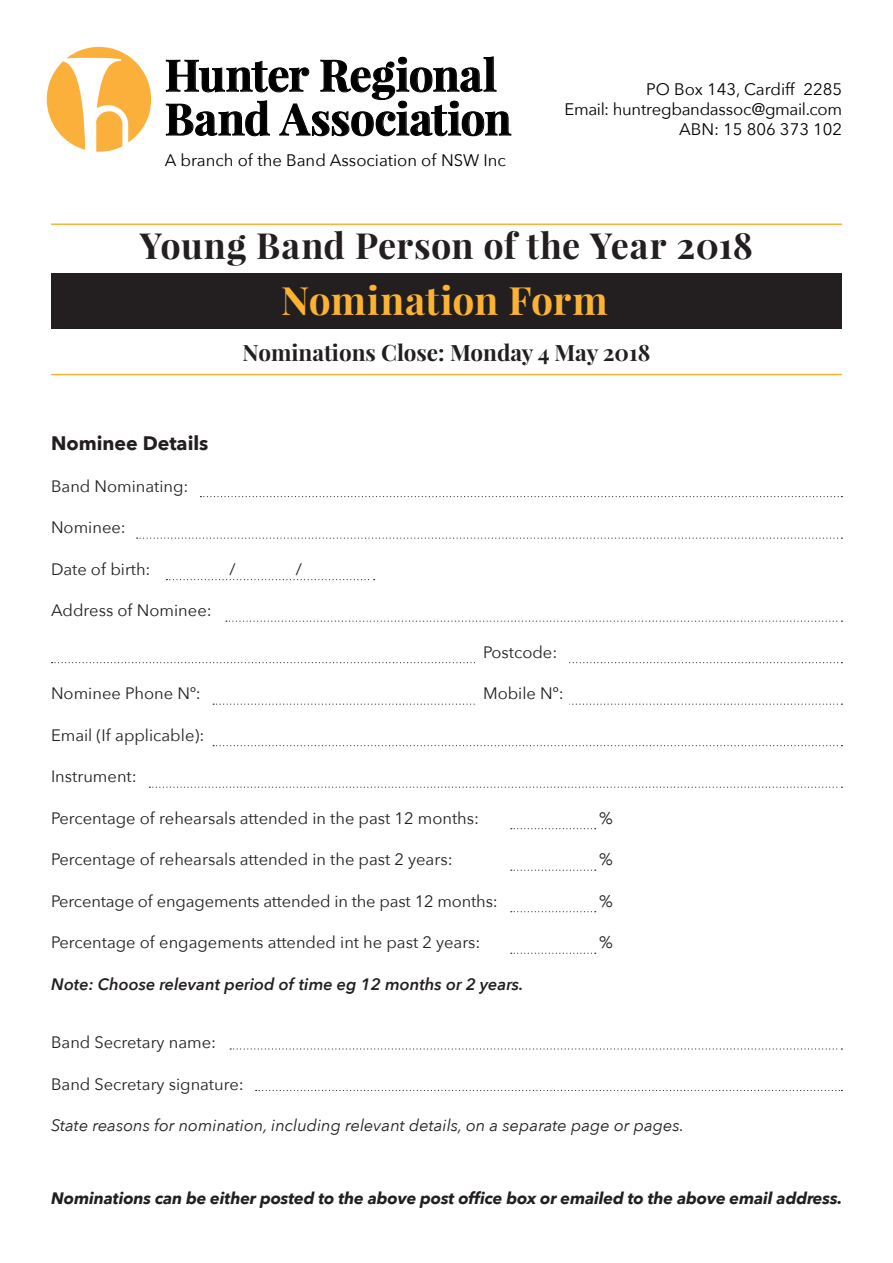
<style>
.page{position:relative;width:893px;height:1263px;background:#fff}
.page>*{position:absolute;margin:0;border:0;box-sizing:border-box;transform-origin:0 0}
.t1{font:700 43.8px/43.8px "Playfair Display";letter-spacing:-.005em;color:#000}
.t2{font:700 39px "Playfair Display";letter-spacing:-.005em;color:#fcb333}
.t3{font:700 36px "Playfair Display";letter-spacing:.005em;color:#231f20}
.t4{font:700 22.5px "Playfair Display";color:#231f20}
.t5{font:700 19.5px "Avenir Next";color:#231f20}
.t6{font:16.65px/20px "Avenir Next";color:#000;text-align:right}
.t7{font:16.5px "Avenir Next";color:#231f20}
.t8{font:italic 700 16.5px "Avenir Next";letter-spacing:-.01em;color:#231f20}
.t9{font:italic 16.5px "Avenir Next";color:#231f20}
.t10{font:italic 600 16.5px "Avenir Next";color:#231f20}
</style>
<div class="page">
<svg style="left:166px;top:56px;width:345px;height:80px"></svg>
<svg style="left:47px;top:47px;width:104px;height:105px"></svg>
<div style="left:51px;top:273px;width:791px;height:55px;background:#231f20"></div>
<svg style="left:200px;top:496px;width:642px;height:1px"></svg>
<svg style="left:137px;top:538px;width:705px;height:1px"></svg>
<svg style="left:166px;top:579px;width:209px;height:1px"></svg>
<svg style="left:226px;top:621px;width:616px;height:1px"></svg>
<svg style="left:52px;top:662px;width:790px;height:1px"></svg>
<svg style="left:213px;top:704px;width:629px;height:1px"></svg>
<svg style="left:213px;top:745px;width:629px;height:1px"></svg>
<svg style="left:149px;top:787px;width:693px;height:1px"></svg>
<svg style="left:511px;top:828px;width:85px;height:1px"></svg>
<svg style="left:511px;top:870px;width:85px;height:1px"></svg>
<svg style="left:511px;top:911px;width:85px;height:1px"></svg>
<svg style="left:511px;top:953px;width:85px;height:1px"></svg>
<svg style="left:230px;top:1048px;width:612px;height:1px"></svg>
<svg style="left:256px;top:1090px;width:586px;height:1px"></svg>
<hr style="left:51px;top:223px;width:791px;height:2px;background:#fcb333">
<hr style="left:51px;top:374px;width:791px;height:1px;background:#fcb333">
<hr style="left:476px;top:661px;width:91px;height:3px;background:#fff">
<hr style="left:476px;top:703px;width:93px;height:3px;background:#fff">
<h1 class="t1" style="left:165px;top:53px;width:348px">Hunter Regional<br>Band Association</h1>
<p class="t6" style="left:165px;top:149px;width:342px">A branch of the Band Association of NSW Inc</p>
<p class="t6" style="left:564px;top:78px;width:279px">PO Box 143, Cardiff 2285<br>Email: huntregbandassoc@gmail.com<br>ABN: 15 806 373 102</p>
<p class="t3" style="left:140px;top:223px;width:614px">Young Band Person of the Year 2018</p>
<p class="t2" style="left:281px;top:276px;width:328px">Nomination Form</p>
<p class="t4" style="left:243px;top:338px;width:409px">Nominations Close: Monday 4 May 2018</p>
<p class="t5" style="left:51px;top:427px;width:159px">Nominee Details</p>
<p class="t7" style="left:51px;top:472px;width:139px">Band Nominating:</p>
<p class="t7" style="left:51px;top:514px;width:76px">Nominee:</p>
<p class="t7" style="left:51px;top:555px;width:101px">Date of birth:</p>
<p class="t7" style="left:230px;top:555px;width:8px">/</p>
<p class="t7" style="left:296px;top:555px;width:8px">/</p>
<p class="t7" style="left:51px;top:597px;width:162px">Address of Nominee:</p>
<p class="t7" style="left:483px;top:638px;width:76px">Postcode:</p>
<p class="t7" style="left:51px;top:680px;width:151px">Nominee Phone Nº:</p>
<p class="t7" style="left:483px;top:680px;width:82px">Mobile Nº:</p>
<p class="t7" style="left:51px;top:721px;width:155px">Email (If applicable):</p>
<p class="t7" style="left:51px;top:763px;width:87px">Instrument:</p>
<p class="t7" style="left:51px;top:804px;width:430px">Percentage of rehearsals attended in the past 12 months:</p>
<p class="t7" style="left:599px;top:804px;width:15px">%</p>
<p class="t7" style="left:51px;top:846px;width:403px">Percentage of rehearsals attended in the past 2 years:</p>
<p class="t7" style="left:599px;top:846px;width:15px">%</p>
<p class="t7" style="left:51px;top:887px;width:448px">Percentage of engagements attended in the past 12 months:</p>
<p class="t7" style="left:599px;top:887px;width:15px">%</p>
<p class="t7" style="left:51px;top:929px;width:431px">Percentage of engagements attended int he past 2 years:</p>
<p class="t7" style="left:599px;top:929px;width:15px">%</p>
<p class="t10" style="left:51px;top:970px;width:474px">Note: Choose relevant period of time eg 12 months or 2 years.</p>
<p class="t7" style="left:51px;top:1029px;width:167px">Band Secretary name:</p>
<p class="t7" style="left:51px;top:1070px;width:194px">Band Secretary signature:</p>
<p class="t9" style="left:51px;top:1112px;width:635px">State reasons for nomination, including relevant details, on a separate page or pages.</p>
<p class="t8" style="left:51px;top:1184px;width:793px">Nominations can be either posted to the above post office box or emailed to the above email address.</p>
</div>
